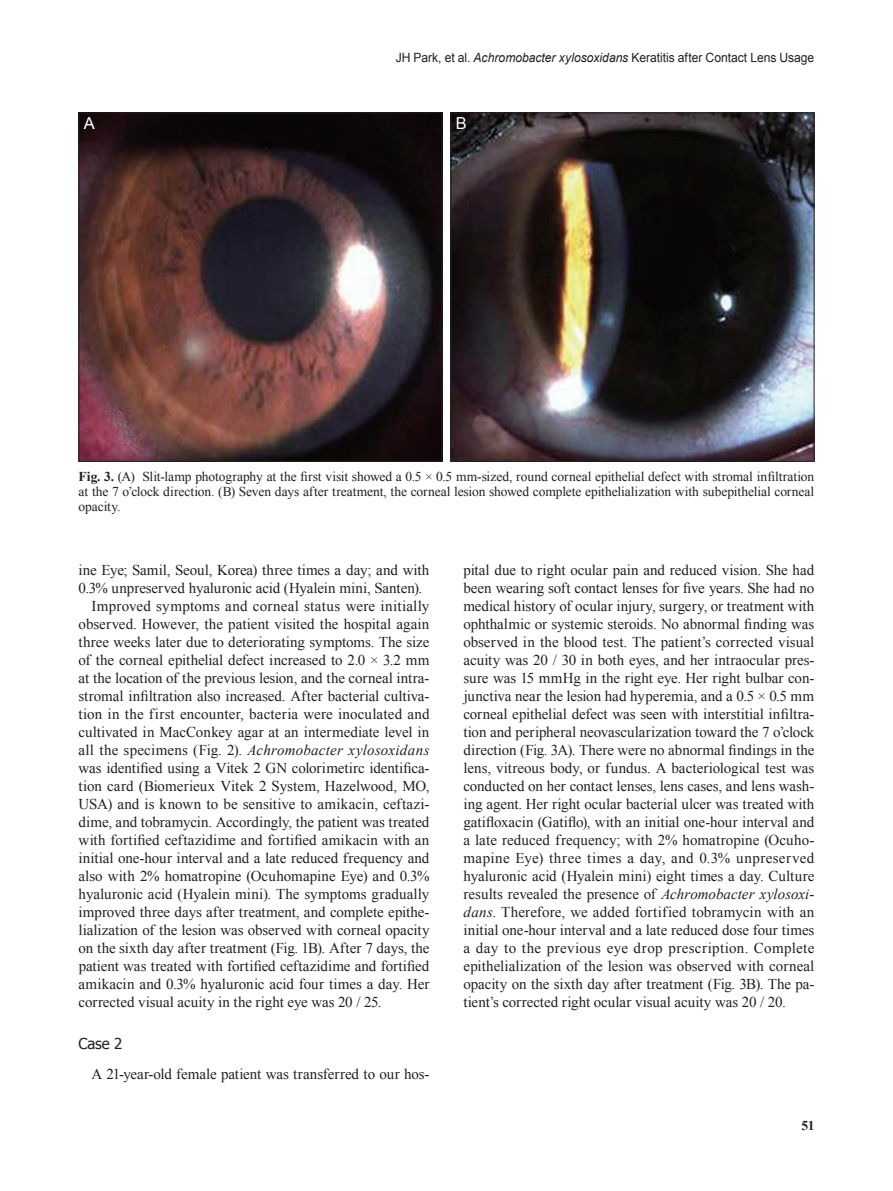
<style>
.page{position:relative;width:893px;height:1191px;background:#fff}
.page>*{position:absolute;margin:0;border:0;box-sizing:border-box;transform-origin:0 0}
.AB{font:16.5px "Arial";color:#fff}
.본문{font:15px/18px "Times New Roman";letter-spacing:-.005em;color:#231f20;text-align:justify}
.중간소제목{font:15px "Tahoma";color:#231f20}
.t1{font:13.5px/15px "Times New Roman";letter-spacing:-.005em;color:#231f20;text-align:justify}
.t2{font:700 13.5px "Times New Roman";color:#231f20}
.t3{font:12.75px "Arial";letter-spacing:-.005em;color:#231f20;scale:.95 1}
.s1{font-style:italic}
.s2{font-weight:700}
</style>
<div class="page">
<img style="left:81px;top:115px;width:359px;height:344px">
<div style="left:79px;top:113px;width:363px;height:348px;border:1px solid #231f20"></div>
<img style="left:453px;top:115px;width:359px;height:344px">
<div style="left:451px;top:113px;width:363px;height:348px;border:1px solid #231f20"></div>
<p class="t3" style="left:396px;top:49px;width:442px">JH Park, et al. <span class="s1">Achromobacter xylosoxidans</span> Keratitis after Contact Lens Usage</p>
<p class="AB" style="left:84px;top:113px;width:13px">A</p>
<p class="AB" style="left:456px;top:113px;width:13px">B</p>
<p class="t1" style="left:79px;top:469px;width:737px"><span class="s2">Fig. 3.</span> (A) Slit-lamp photography at the first visit showed a 0.5 × 0.5 mm-sized, round corneal epithelial defect with stromal infiltration at the 7 o’clock direction. (B) Seven days after treatment, the corneal lesion showed complete epithelialization with subepithelial corneal opacity.</p>
<p class="본문" style="left:79px;top:560px;width:352px">ine Eye; Samil, Seoul, Korea) three times a day; and with<br>0.3% unpreserved hyaluronic acid (Hyalein mini, Santen).</p>
<p class="본문" style="left:79px;top:596px;width:353px;text-indent:13px">Improved symptoms and corneal status were initially observed. However, the patient visited the hospital again three weeks later due to deteriorating symptoms. The size of the corneal epithelial defect increased to 2.0 × 3.2 mm at the location of the previous lesion, and the corneal intra&shy;stromal infiltration also increased. After bacterial cultiva&shy;tion in the first encounter, bacteria were inoculated and cultivated in MacConkey agar at an intermediate level in all the specimens (Fig. 2). <span class="s1">Achromobacter xylosoxidans </span>was identified using a Vitek 2 GN colorimetirc identifica&shy;tion card (Biomerieux Vitek 2 System, Hazelwood, MO, USA) and is known to be sensitive to amikacin, ceftazi&shy;dime, and tobramycin. Accordingly, the patient was treated with fortified ceftazidime and fortified amikacin with an initial one-hour interval and a late reduced frequency and also with 2% homatropine (Ocuhomapine Eye) and 0.3% hyaluronic acid (Hyalein mini). The symptoms gradually improved three days after treatment, and complete epithe&shy;lialization of the lesion was observed with corneal opacity on the sixth day after treatment (Fig. 1B). After 7 days, the patient was treated with fortified ceftazidime and fortified amikacin and 0.3% hyaluronic acid four times a day. Her corrected visual acuity in the right eye was 20 / 25.</p>
<p class="중간소제목" style="left:79px;top:1034px;width:45px">Case 2</p>
<p class="본문" style="left:91px;top:1064px;width:340px">A 21-year-old female patient was transferred to our hos-</p>
<p class="본문" style="left:463px;top:560px;width:353px">pital due to right ocular pain and reduced vision. She had been wearing soft contact lenses for five years. She had no medical history of ocular injury, surgery, or treatment with ophthalmic or systemic steroids. No abnormal finding was observed in the blood test. The patient’s corrected visual acuity was 20 / 30 in both eyes, and her intraocular pres&shy;sure was 15 mmHg in the right eye. Her right bulbar con&shy;junctiva near the lesion had hyperemia, and a 0.5 × 0.5 mm corneal epithelial defect was seen with interstitial infiltra&shy;tion and peripheral neovascularization toward the 7 o’clock direction (Fig. 3A). There were no abnormal findings in the lens, vitreous body, or fundus. A bacteriological test was conducted on her contact lenses, lens cases, and lens wash&shy;ing agent. Her right ocular bacterial ulcer was treated with gatifloxacin (Gatiflo), with an initial one-hour interval and a late reduced frequency; with 2% homatropine (Ocuho&shy;mapine Eye) three times a day, and 0.3% unpreserved hyaluronic acid (Hyalein mini) eight times a day. Culture results revealed the presence of <span class="s1">Achromobacter xylosoxi&shy;dans</span>. Therefore, we added fortified tobramycin with an initial one-hour interval and a late reduced dose four times a day to the previous eye drop prescription. Complete epithelialization of the lesion was observed with corneal opacity on the sixth day after treatment (Fig. 3B). The pa&shy;tient’s corrected right ocular visual acuity was 20 / 20.</p>
<p class="t2" style="left:802px;top:1116px;width:14px">51</p>
</div>
